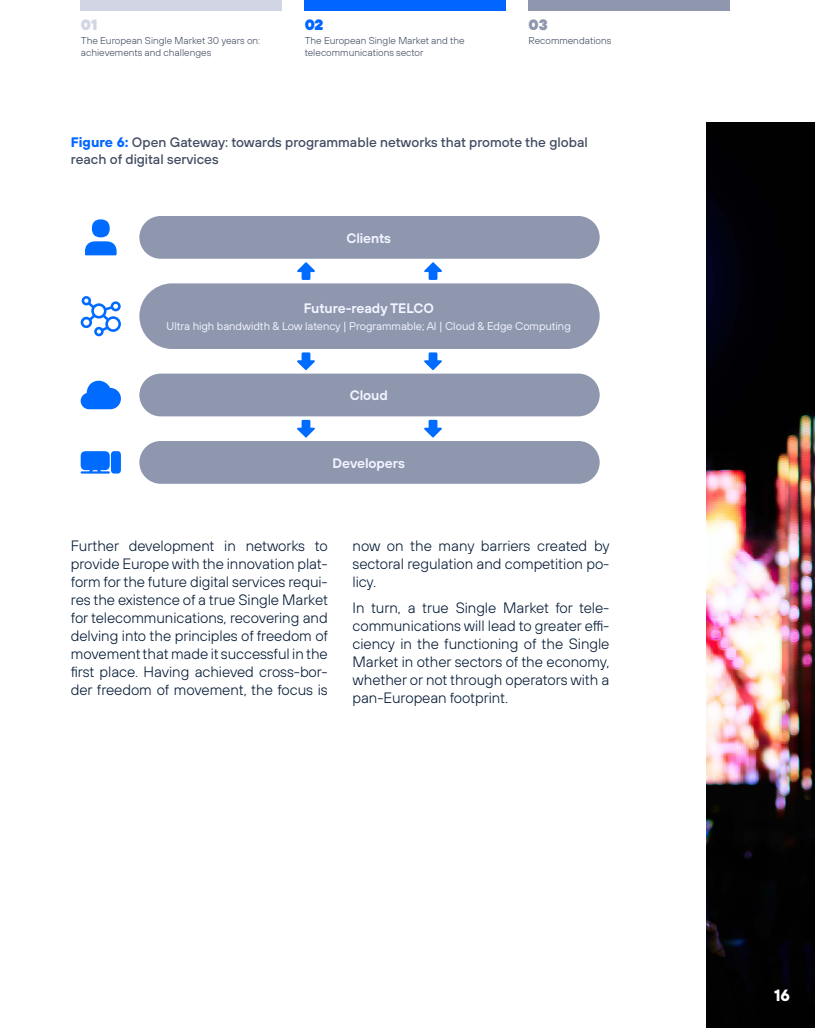
<style>
.page{position:relative;width:815px;height:1028px;background:#fff}
.page>*{position:absolute;margin:0;border:0;box-sizing:border-box;transform-origin:0 0}
.t1{font:700 16.25px "Tele Sans";color:#fff}
.t2{font:300 15px/18px "Tele Sans";letter-spacing:-.005em;color:#031a34;text-align:justify}
.t3{font:900 15px "Tele Sans";color:#d1d5e4}
.t4{font:900 15px "Tele Sans";color:#06f}
.t5{font:900 15px "Tele Sans";color:#8f97af}
.t6{font:500 13.75px/16.2px "Tele Sans";color:#414b61}
.t7{font:600 13.75px "Tele Sans";letter-spacing:-.005em;color:#f2f4ff}
.t8{font:11.25px "Tele Sans";letter-spacing:-.005em;color:#f2f4ff}
.t9{font:300 10px/11.2px "Tele Sans";color:#414b61}
.s1{font-weight:700;color:#06f}
</style>
<div class="page">
<div style="left:81px;top:0;width:201px;height:11px;background:#d1d5e4"></div>
<div style="left:305px;top:0;width:201px;height:11px;background:#06f"></div>
<div style="left:528px;top:0;width:202px;height:11px;background:#8f97af"></div>
<img style="left:707px;top:122px;width:108px;height:906px">
<div style="left:139px;top:216px;width:461px;height:43px;background:#8f97af;border-radius:21px"></div>
<div style="left:139px;top:373px;width:461px;height:43px;background:#8f97af;border-radius:21px"></div>
<div style="left:139px;top:441px;width:461px;height:43px;background:#8f97af;border-radius:21px"></div>
<div style="left:139px;top:283px;width:461px;height:66px;background:#8f97af;border-radius:33px"></div>
<svg style="left:85px;top:219px;width:32px;height:36px"></svg>
<svg style="left:81px;top:296px;width:40px;height:40px"></svg>
<svg style="left:81px;top:381px;width:40px;height:28px"></svg>
<svg style="left:81px;top:451px;width:40px;height:22px"></svg>
<svg style="left:297px;top:352px;width:18px;height:18px"></svg>
<svg style="left:424px;top:352px;width:18px;height:18px"></svg>
<svg style="left:297px;top:262px;width:18px;height:18px"></svg>
<svg style="left:424px;top:262px;width:18px;height:18px"></svg>
<svg style="left:297px;top:420px;width:18px;height:17px"></svg>
<svg style="left:424px;top:420px;width:18px;height:17px"></svg>
<p class="t3" style="left:81px;top:14px;width:18px">01</p>
<p class="t9" style="left:81px;top:35px;width:181px">The European Single Market 30 years on: achievements and challenges</p>
<p class="t4" style="left:305px;top:14px;width:20px">02</p>
<p class="t9" style="left:305px;top:35px;width:161px">The European Single Market and the telecommunications sector</p>
<p class="t5" style="left:528px;top:14px;width:21px">03</p>
<p class="t9" style="left:528px;top:35px;width:84px">Recommendations</p>
<p class="t6" style="left:71px;top:134px;width:518px"><span class="s1">Figure 6:</span> Open Gateway: towards programmable networks that promote the global reach of digital services</p>
<p class="t7" style="left:346px;top:229px;width:46px">Clients</p>
<p class="t7" style="left:304px;top:299px;width:132px">Future-ready TELCO</p>
<p class="t8" style="left:167px;top:319px;width:406px">Ultra high bandwidth &amp; Low latency | Programmable; AI | Cloud &amp; Edge Computing</p>
<p class="t7" style="left:350px;top:386px;width:40px">Cloud</p>
<p class="t7" style="left:333px;top:454px;width:74px">Developers</p>
<p class="t2" style="left:71px;top:537px;width:259px">Further development in networks to provide Europe with the innovation plat&shy;form for the future digital services requi&shy;res the existence of a true Single Market for telecommunications, recovering and delving into the principles of freedom of movement that made it successful in the first place. Having achieved cross-bor&shy;der freedom of movement, the focus is</p>
<p class="t2" style="left:353px;top:537px;width:259px">now on the many barriers created by sectoral regulation and competition po&shy;licy.</p>
<p class="t2" style="left:353px;top:598px;width:258px">In turn, a true Single Market for tele&shy;communications will lead to greater effi&shy;ciency in the functioning of the Single Market in other sectors of the economy, whether or not through operators with a pan-European footprint.</p>
<p class="t1" style="left:774px;top:984px;width:17px">16</p>
</div>
